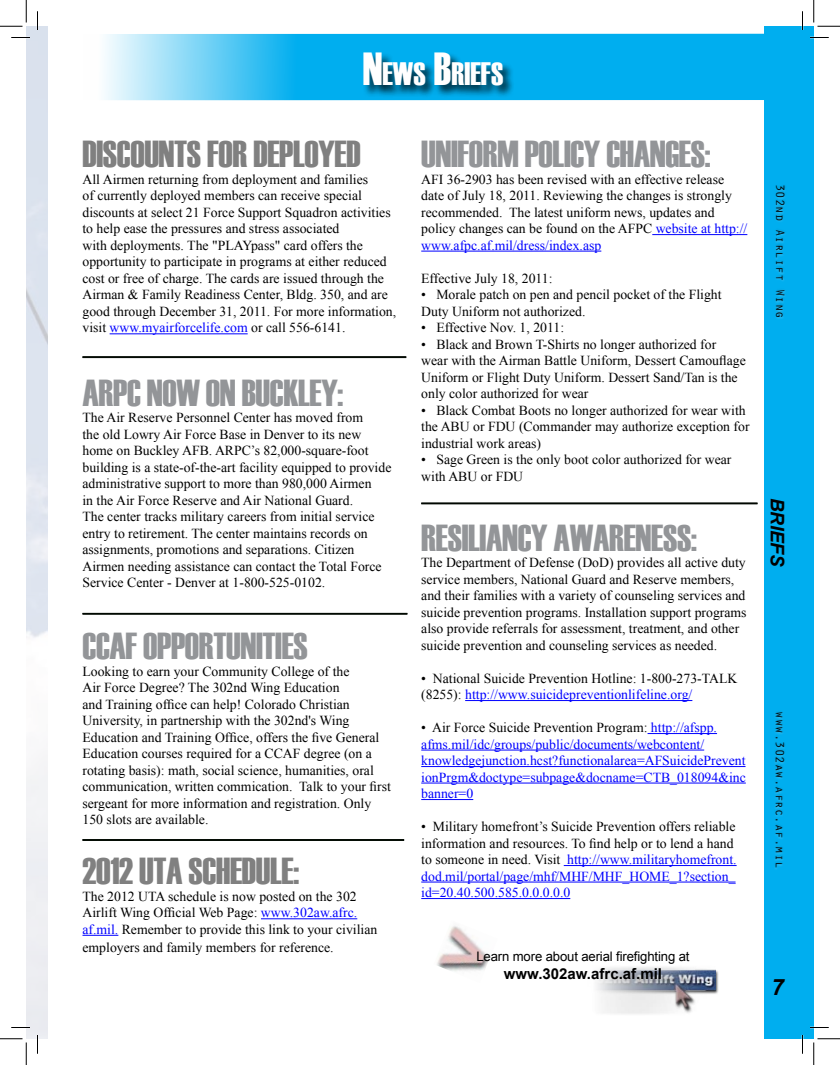
<style>
.page{position:relative;width:840px;height:1065px;background:#fff}
.page>*{position:absolute;margin:0;border:0;box-sizing:border-box;transform-origin:0 0}
.t1{font:37.5px "Haettenschweiler";letter-spacing:-.01em;color:#939598}
.t2{font:37.5px "Haettenschweiler";letter-spacing:-.01em;color:#808080}
.t3{font:32.38px "Haettenschweiler";color:#fff}
.t4{font:italic 700 22.5px "Arial";color:#000}
.t5{font:italic 700 18.75px "Arial";color:#000}
.t6{font:700 15px "Arial";color:#000}
.t7{font:13.75px/16.5px "Times New Roman";color:#000}
.t8{font:13.75px/16.5px "Times New Roman";color:#00f}
.t9{font:13.12px "Arial";letter-spacing:-.01em;color:#000}
.t10{font:12.5px "Orator Std";color:#000}
.s1{font-size:46.25px}
.s2{color:#00f}
.s3{color:#000}
</style>
<div class="page">
<img style="left:26px;top:26px;width:21px;height:1013px">
<svg style="left:104px;top:34px;width:656px;height:66px;background:#41c2f2"></svg>
<div style="left:765px;top:26px;width:49px;height:1013px;background:#00aeef"></div>
<div style="left:760px;top:27px;width:38px;height:448px;background:#000;opacity:.78"></div>
<div style="left:761px;top:548px;width:37px;height:485px;background:#000;opacity:.78"></div>
<div style="left:362px;top:52px;width:452px;height:90px;background:#000;opacity:.75"></div>
<hr style="left:110px;top:334px;width:138px;height:1px;background:#00f">
<hr style="left:652px;top:234px;width:95px;height:1px;background:#00f">
<hr style="left:421px;top:251px;width:180px;height:1px;background:#00f">
<hr style="left:261px;top:918px;width:96px;height:1px;background:#00f">
<hr style="left:82px;top:935px;width:36px;height:1px;background:#00f">
<hr style="left:82px;top:356px;width:324px;height:2px;background:#000">
<hr style="left:83px;top:356px;width:323px;height:1px;background:#000800">
<hr style="left:82px;top:357px;width:324px;height:1px;background:#000800">
<hr style="left:421px;top:503px;width:337px;height:1px;background:#000">
<hr style="left:421px;top:503px;width:336px;height:1px;background:#000800">
<hr style="left:421px;top:504px;width:337px;height:1px;background:#000800">
<hr style="left:82px;top:613px;width:325px;height:1px;background:#000800">
<hr style="left:83px;top:614px;width:324px;height:1px;background:#000800">
<hr style="left:82px;top:839px;width:322px;height:2px;background:#000">
<hr style="left:82px;top:839px;width:322px;height:1px;background:#000800">
<hr style="left:83px;top:840px;width:321px;height:1px;background:#000800">
<div style="left:586px;top:965px;width:142px;height:61px;background:#000;opacity:.75"></div>
<img style="left:587px;top:965px;width:128px;height:47px">
<img style="left:437px;top:926px;width:52px;height:45px">
<hr style="left:465px;top:700px;width:227px;height:1px;background:#00f">
<hr style="left:648px;top:733px;width:69px;height:1px;background:#00f">
<hr style="left:421px;top:750px;width:283px;height:1px;background:#00f">
<hr style="left:421px;top:766px;width:325px;height:1px;background:#00f">
<hr style="left:421px;top:783px;width:325px;height:1px;background:#00f">
<hr style="left:421px;top:799px;width:52px;height:1px;background:#00f">
<hr style="left:564px;top:865px;width:173px;height:1px;background:#00f">
<hr style="left:421px;top:882px;width:315px;height:1px;background:#00f">
<hr style="left:421px;top:898px;width:149px;height:1px;background:#00f">
<svg style="left:11px;top:37px;width:19px;height:1px"></svg>
<svg style="left:810px;top:37px;width:19px;height:1px"></svg>
<svg style="left:11px;top:1027px;width:19px;height:1px"></svg>
<svg style="left:810px;top:1027px;width:19px;height:1px"></svg>
<svg style="left:37px;top:11px;width:1px;height:19px"></svg>
<svg style="left:37px;top:1035px;width:1px;height:19px"></svg>
<svg style="left:802px;top:11px;width:1px;height:19px"></svg>
<svg style="left:802px;top:1035px;width:1px;height:19px"></svg>
<svg style="left:0;top:0;width:27px;height:27px"></svg>
<svg style="left:0;top:1039px;width:27px;height:26px"></svg>
<svg style="left:814px;top:0;width:26px;height:27px"></svg>
<svg style="left:814px;top:1039px;width:26px;height:26px"></svg>
<h2 class="t3" style="left:363px;top:52px;width:142px"><span class="s1">N</span>EWS <span class="s1">B</span>RIEFS</h2>
<h1 class="t2" style="left:82px;top:129px;width:280px">DISCOUNTS FOR DEPLOYED</h1>
<p class="t7" style="left:82px;top:171px;width:315px">All Airmen returning from deployment and families<br>of currently deployed members can receive special discounts at select 21 Force Support Squadron activities to help ease the pressures and stress associated<br>with deployments. The "PLAYpass" card offers the opportunity to participate in programs at either reduced cost or free of charge. The cards are issued through the Airman &amp; Family Readiness Center, Bldg. 350, and are good through December 31, 2011. For more information, visit <span class="s2">www.myairforcelife.com</span> or call 556-6141.</p>
<h1 class="t1" style="left:82px;top:367px;width:262px">ARPC NOW ON BUCKLEY:</h1>
<p class="t7" style="left:82px;top:409px;width:310px">The Air Reserve Personnel Center has moved from<br>the old Lowry Air Force Base in Denver to its new home on Buckley AFB. ARPC’s 82,000-square-foot building is a state-of-the-art facility equipped to provide administrative support to more than 980,000 Airmen<br>in the Air Force Reserve and Air National Guard.<br>The center tracks military careers from initial service entry to retirement. The center maintains records on assignments, promotions and separations. Citizen Airmen needing assistance can contact the Total Force Service Center - Denver at 1-800-525-0102.</p>
<h1 class="t1" style="left:82px;top:621px;width:227px">CCAF OPPORTUNITIES</h1>
<p class="t7" style="left:82px;top:663px;width:310px">Looking to earn your Community College of the<br>Air Force Degree? The 302nd Wing Education<br>and Training office can help! Colorado Christian University, in partnership with the 302nd's Wing Education and Training Office, offers the five General Education courses required for a CCAF degree (on a rotating basis): math, social science, humanities, oral communication, written commication. Talk to your first sergeant for more information and registration. Only 150 slots are available.</p>
<h1 class="t2" style="left:82px;top:846px;width:218px">2012 UTA SCHEDULE:</h1>
<p class="t7" style="left:82px;top:888px;width:296px">The 2012 UTA schedule is now posted on the 302<br>Airlift Wing Official Web Page: <span class="s2">www.302aw.afrc. af.mil.</span> Remember to provide this link to your civilian</p>
<p class="t7" style="left:82px;top:939px;width:253px">employers and family members for reference.</p>
<h1 class="t1" style="left:421px;top:129px;width:291px">UNIFORM POLICY CHANGES:</h1>
<p class="t7" style="left:421px;top:171px;width:328px">AFI 36-2903 has been revised with an effective release date of July 18, 2011. Reviewing the changes is strongly recommended. The latest uniform news, updates and policy changes can be found on the AFPC <span class="s2">website at http:// www.afpc.af.mil/dress/index.asp</span></p>
<p class="t7" style="left:421px;top:270px;width:133px">Effective July 18, 2011:</p>
<p class="t7" style="left:421px;top:286px;width:302px">• Morale patch on pen and pencil pocket of the Flight<br>Duty Uniform not authorized.</p>
<p class="t7" style="left:421px;top:319px;width:144px">• Effective Nov. 1, 2011:</p>
<p class="t7" style="left:421px;top:336px;width:326px">• Black and Brown T-Shirts no longer authorized for wear with the Airman Battle Uniform, Dessert Camouflage Uniform or Flight Duty Uniform. Dessert Sand/Tan is the only color authorized for wear</p>
<p class="t7" style="left:421px;top:402px;width:330px">• Black Combat Boots no longer authorized for wear with the ABU or FDU (Commander may authorize exception for industrial work areas)</p>
<p class="t7" style="left:421px;top:451px;width:312px">• Sage Green is the only boot color authorized for wear with ABU or FDU</p>
<h1 class="t1" style="left:421px;top:512px;width:277px">RESILIANCY AWARENESS:</h1>
<p class="t7" style="left:421px;top:554px;width:327px">The Department of Defense (DoD) provides all active duty service members, National Guard and Reserve members, and their families with a variety of counseling services and suicide prevention programs. Installation support programs also provide referrals for assessment, treatment, and other suicide prevention and counseling services as needed.</p>
<p class="t7" style="left:421px;top:669px;width:318px">• National Suicide Prevention Hotline: 1-800-273-TALK (8255): <span class="s2">http://www.suicidepreventionlifeline.org/</span></p>
<p class="t8" style="left:421px;top:719px;width:326px"><span class="s3">• Air Force Suicide Prevention Program:</span> http://afspp. afms.mil/idc/groups/public/documents/webcontent/ knowledgejunction.hcst?functionalarea=AFSuicidePrevent ionPrgm&amp;doctype=subpage&amp;docname=CTB_018094&amp;inc banner=0</p>
<p class="t7" style="left:421px;top:818px;width:317px">• Military homefront’s Suicide Prevention offers reliable information and resources. To find help or to lend a hand to someone in need. Visit <span class="s2">http://www.militaryhomefront. dod.mil/portal/page/mhf/MHF/MHF_HOME_1?section_ id=20.40.500.585.0.0.0.0.0</span></p>
<p class="t10" style="left:789px;top:184px;width:136px;rotate:90deg">302nd Airlift Wing</p>
<h3 class="t5" style="left:790px;top:498px;width:70px;rotate:90deg">BRIEFS</h3>
<p class="t10" style="left:789px;top:711px;width:159px;rotate:90deg">www.302aw.afrc.af.mil</p>
<p class="t9" style="left:476px;top:948px;width:215px">Learn more about aerial firefighting at</p>
<p class="t6" style="left:504px;top:964px;width:160px">www.302aw.afrc.af.mil</p>
<h3 class="t4" style="left:772px;top:972px;width:14px">7</h3>
</div>
